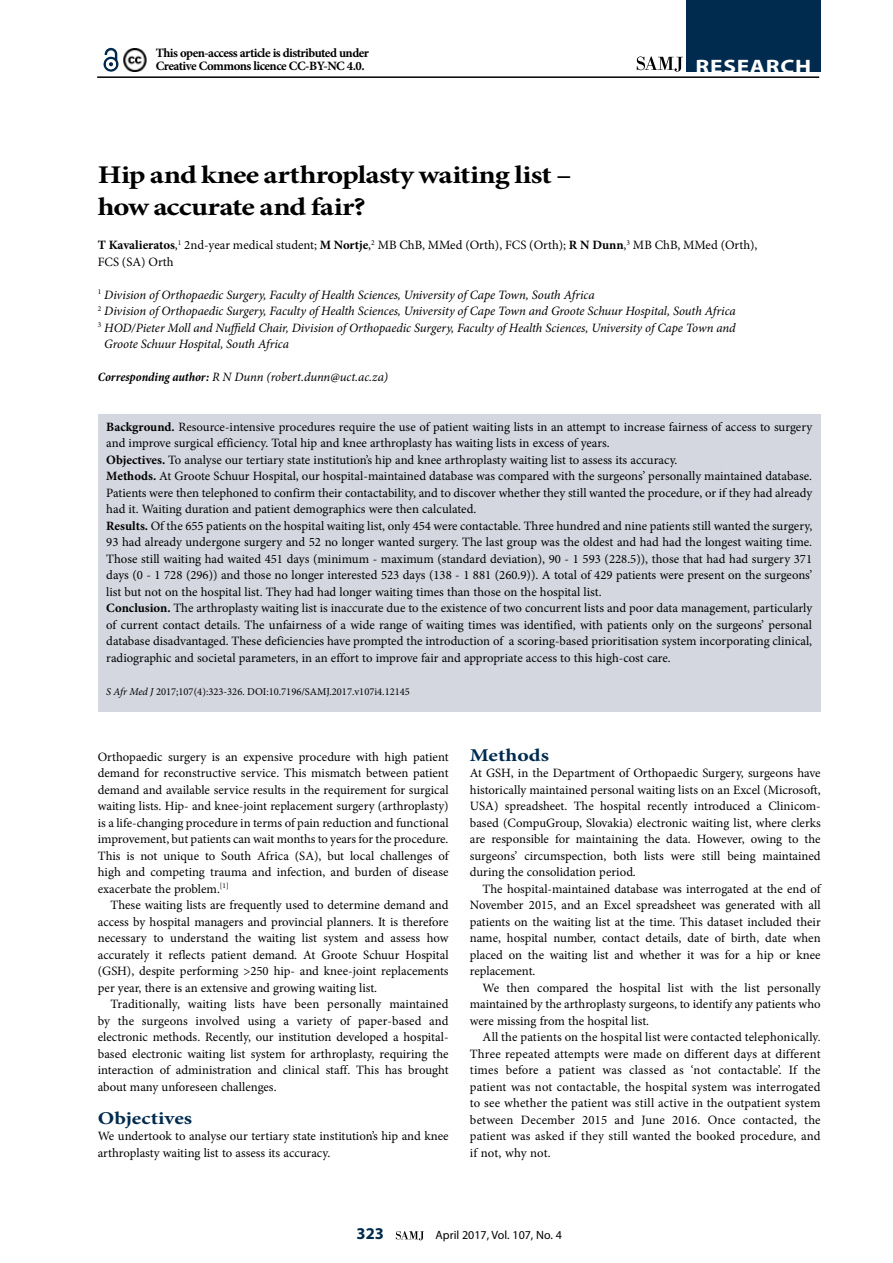
<style>
.page{position:relative;width:893px;height:1263px;background:#fff}
.page>*{position:absolute;margin:0;border:0;box-sizing:border-box;transform-origin:0 0}
.t1{font:700 25.5px/31.5px "Minion Pro";letter-spacing:-.025em;color:#000;scale:1.2 1}
.t2{font:700 19.5px "Myriad Pro";letter-spacing:.03em;color:#fff;scale:1.2 1}
.t3{font:700 18px "Minion Pro";color:#002b4e;scale:1.2 1}
.t4{font:700 16.5px "Myriad Pro";color:#002b4e}
.t5{font:12.75px/16.5px "Minion Pro";color:#000;text-align:justify}
.t6{font:italic 12.75px "Minion Pro";letter-spacing:-.005em;color:#000}
.t7{font:700 12.75px/13.5px "Minion Pro";letter-spacing:-.04em;color:#000}
.t8{font:12px "Myriad Pro";color:#000}
.t9{font:10.5px "Minion Pro";color:#000}
.s1{font-weight:700}
.s2{font-weight:700;font-stretch:condensed}
.s3{font-style:italic}
</style>
<div class="page">
<svg style="left:396px;top:1231px;width:28px;height:9px"></svg>
<hr style="left:97px;top:76px;width:722px;height:2px;background:#000">
<div style="left:686px;top:0;width:135px;height:72px;background:#002b4e"></div>
<svg style="left:637px;top:57px;width:46px;height:15px"></svg>
<svg style="left:103px;top:47px;width:16px;height:25px"></svg>
<img style="left:123px;top:48px;width:24px;height:23px">
<div style="left:98px;top:414px;width:723px;height:297px;background:#d5d7e0"></div>
<p class="t7" style="left:156px;top:46px;width:215px">This open-access article is distributed under<br>Creative Commons licence CC-BY-NC 4.0.</p>
<h2 class="t2" style="left:696px;top:54px;width:98px">RESEARCH</h2>
<h1 class="t1" style="left:98px;top:159px;width:396px">Hip and knee arthroplasty waiting list – how accurate and fair?</h1>
<p class="t5" style="left:98px;top:237px;width:661px"><span class="s1">T Kavalieratos</span>,<sup>1</sup> 2nd-year medical student; <span class="s1">M Nortje</span>,<sup>2</sup> MB ChB, MMed (Orth), FCS (Orth); <span class="s1">R N Dunn</span>,<sup>3</sup> MB ChB, MMed (Orth),<br>FCS (SA) Orth</p>
<p class="t6" style="left:98px;top:286px;width:498px"><sup>1</sup> Division of Orthopaedic Surgery, Faculty of Health Sciences, University of Cape Town, South Africa</p>
<p class="t6" style="left:98px;top:302px;width:639px"><sup>2</sup> Division of Orthopaedic Surgery, Faculty of Health Sciences, University of Cape Town and Groote Schuur Hospital, South Africa</p>
<p class="t6" style="left:98px;top:319px;width:639px"><sup>3</sup> HOD/Pieter Moll and Nuffield Chair, Division of Orthopaedic Surgery, Faculty of Health Sciences, University of Cape Town and</p>
<p class="t6" style="left:104px;top:335px;width:186px">Groote Schuur Hospital, South Africa</p>
<p class="t6" style="left:98px;top:368px;width:292px"><span class="s2">Corresponding author:</span> R N Dunn (robert.dunn@uct.ac.za)</p>
<p class="t5" style="left:106px;top:418px;width:707px;text-align:left"><span class="s1">Background.</span> Resource-intensive procedures require the use of patient waiting lists in an attempt to increase fairness of access to surgery and improve surgical efficiency. Total hip and knee arthroplasty has waiting lists in excess of years.<br><span class="s1">Objectives.</span> To analyse our tertiary state institution’s hip and knee arthroplasty waiting list to assess its accuracy.<br><span class="s1">Methods.</span> At Groote Schuur Hospital, our hospital-maintained database was compared with the surgeons’ personally maintained database.<br>Patients were then telephoned to confirm their contactability, and to discover whether they still wanted the procedure, or if they had already had it. Waiting duration and patient demographics were then calculated.<br><span class="s1">Results.</span> Of the 655 patients on the hospital waiting list, only 454 were contactable. Three hundred and nine patients still wanted the surgery, 93 had already undergone surgery and 52 no longer wanted surgery. The last group was the oldest and had had the longest waiting time.<br>Those still waiting had waited 451 days (minimum - maximum (standard deviation), 90 - 1 593 (228.5)), those that had had surgery 371 days (0 - 1 728 (296)) and those no longer interested 523 days (138 - 1 881 (260.9)). A total of 429 patients were present on the surgeons’ list but not on the hospital list. They had had longer waiting times than those on the hospital list.<br><span class="s1">Conclusion.</span> The arthroplasty waiting list is inaccurate due to the existence of two concurrent lists and poor data management, particularly of current contact details. The unfairness of a wide range of waiting times was identified, with patients only on the surgeons’ personal database disadvantaged. These deficiencies have prompted the introduction of a scoring-based prioritisation system incorporating clinical, radiographic and societal parameters, in an effort to improve fair and appropriate access to this high-cost care.</p>
<p class="t9" style="left:106px;top:684px;width:305px"><span class="s3">S Afr Med J</span> 2017;107(4):323-326. DOI:10.7196/SAMJ.2017.v107i4.12145</p>
<p class="t5" style="left:98px;top:748px;width:352px">Orthopaedic surgery is an expensive procedure with high patient demand for reconstructive service. This mismatch between patient demand and available service results in the requirement for surgical waiting lists. Hip- and knee-joint replacement surgery (arthroplasty) is a life-changing procedure in terms of pain reduction and functional improvement, but patients can wait months to years for the procedure.<br>This is not unique to South Africa (SA), but local challenges of high and competing trauma and infection, and burden of disease exacerbate the problem.<sup>[1]</sup></p>
<p class="t5" style="left:98px;top:897px;width:352px;text-indent:13px">These waiting lists are frequently used to determine demand and access by hospital managers and provincial planners. It is therefore necessary to understand the waiting list system and assess how accurately it reflects patient demand. At Groote Schuur Hospital (GSH), despite performing &gt;250 hip- and knee-joint replacements per year, there is an extensive and growing waiting list.</p>
<p class="t5" style="left:98px;top:996px;width:352px;text-indent:13px">Traditionally, waiting lists have been personally maintained by the surgeons involved using a variety of paper-based and electronic methods. Recently, our institution developed a hospital&shy;based electronic waiting list system for arthroplasty, requiring the interaction of administration and clinical staff. This has brought about many unforeseen challenges.</p>
<h3 class="t3" style="left:98px;top:1105px;width:80px">Objectives</h3>
<p class="t5" style="left:98px;top:1128px;width:352px">We undertook to analyse our tertiary state institution’s hip and knee arthroplasty waiting list to assess its accuracy.</p>
<h3 class="t3" style="left:470px;top:742px;width:67px">Methods</h3>
<p class="t5" style="left:470px;top:765px;width:352px">At GSH, in the Department of Orthopaedic Surgery, surgeons have historically maintained personal waiting lists on an Excel (Microsoft, USA) spreadsheet. The hospital recently introduced a Clinicom&shy;based (CompuGroup, Slovakia) electronic waiting list, where clerks are responsible for maintaining the data. However, owing to the surgeons’ circumspection, both lists were still being maintained during the consolidation period.</p>
<p class="t5" style="left:470px;top:880px;width:352px;text-indent:13px">The hospital-maintained database was interrogated at the end of November 2015, and an Excel spreadsheet was generated with all patients on the waiting list at the time. This dataset included their name, hospital number, contact details, date of birth, date when placed on the waiting list and whether it was for a hip or knee replacement.</p>
<p class="t5" style="left:470px;top:979px;width:352px;text-indent:13px">We then compared the hospital list with the list personally maintained by the arthroplasty surgeons, to identify any patients who were missing from the hospital list.</p>
<p class="t5" style="left:470px;top:1029px;width:352px;text-indent:13px">All the patients on the hospital list were contacted telephonically.<br>Three repeated attempts were made on different days at different times before a patient was classed as ‘not contactable’. If the patient was not contactable, the hospital system was interrogated to see whether the patient was still active in the outpatient system between December 2015 and June 2016. Once contacted, the patient was asked if they still wanted the booked procedure, and if not, why not.</p>
<p class="t4" style="left:357px;top:1223px;width:29px">323</p>
<p class="t8" style="left:436px;top:1228px;width:128px">April 2017, Vol. 107, No. 4</p>
</div>
